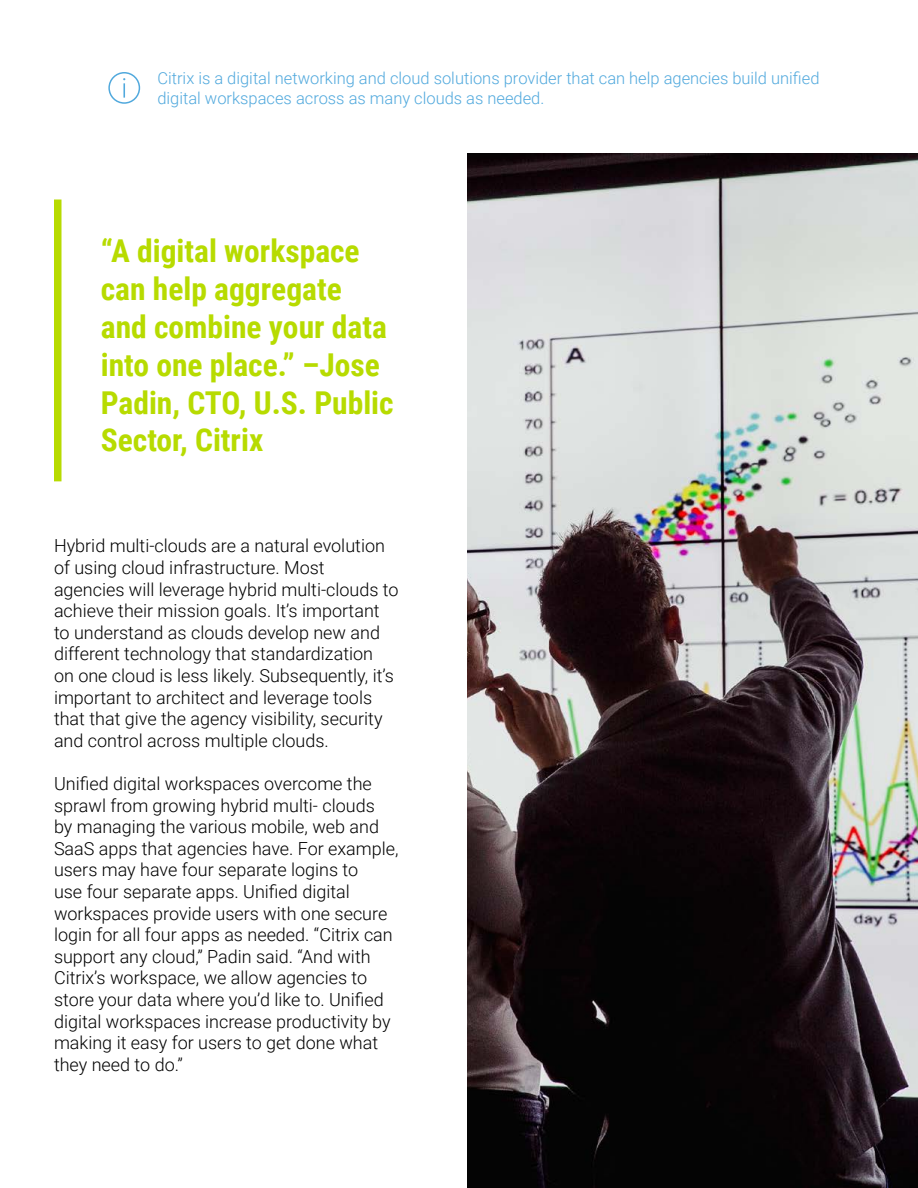
<style>
.page{position:relative;width:918px;height:1188px;background:#fff}
.page>*{position:absolute;margin:0;border:0;box-sizing:border-box;transform-origin:0 0}
.t1{font:700 31.5px/37.8px "Roboto Condensed";color:#b7db00}
.t2{font:300 18px/21.6px "Roboto";color:#000}
.t3{font:300 16.5px/19.8px "Roboto";color:#51a9dd}
</style>
<div class="page">
<div style="left:54px;top:200px;width:8px;height:281px;background:#b7db00"></div>
<svg style="left:123px;top:78px;width:2px;height:20px"></svg>
<div style="left:108px;top:72px;width:32px;height:32px;border:2px solid #51a9dd;border-radius:50%"></div>
<img style="left:468px;top:154px;width:450px;height:1034px">
<p class="t3" style="left:157px;top:68px;width:664px">Citrix is a digital networking and cloud solutions provider that can help agencies build unified digital workspaces across as many clouds as needed.</p>
<h1 class="t1" style="left:101px;top:231px;width:294px">“A digital workspace can help aggregate and combine your data into one place.” –Jose<br>Padin, CTO, U.S. Public<br>Sector, Citrix</h1>
<p class="t2" style="left:54px;top:535px;width:346px">Hybrid multi-clouds are a natural evolution of using cloud infrastructure. Most agencies will leverage hybrid multi-clouds to achieve their mission goals. It’s important to understand as clouds develop new and different technology that standardization<br>on one cloud is less likely. Subsequently, it’s important to architect and leverage tools that that give the agency visibility, security and control across multiple clouds.</p>
<p class="t2" style="left:54px;top:772px;width:346px">Unified digital workspaces overcome the sprawl from growing hybrid multi- clouds<br>by managing the various mobile, web and SaaS apps that agencies have. For example, users may have four separate logins to<br>use four separate apps. Unified digital workspaces provide users with one secure login for all four apps as needed. “Citrix can support any cloud,” Padin said. “And with Citrix’s workspace, we allow agencies to store your data where you’d like to. Unified digital workspaces increase productivity by making it easy for users to get done what they need to do.”</p>
</div>
